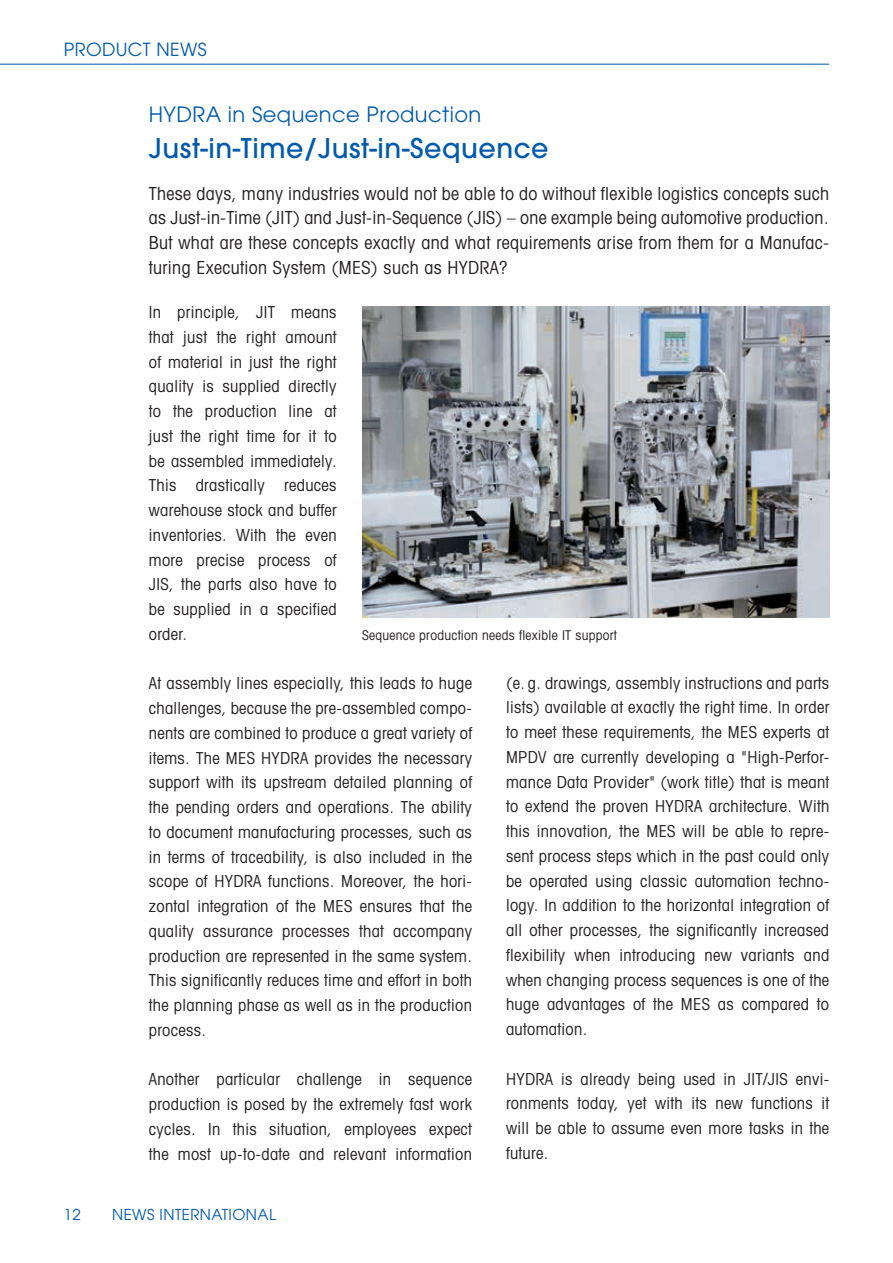
<style>
.page{position:relative;width:893px;height:1263px;background:#fff}
.page>*{position:absolute;margin:0;border:0;box-sizing:border-box;transform-origin:0 0}
.t1{font:500 27px "Avant Garde";letter-spacing:.02em;color:#015aaa}
.t2{font:21px "Avant Garde";letter-spacing:.02em;color:#015aaa}
.t3{font:condensed 18px/24.8px "Avant Garde";letter-spacing:.02em;color:#231f20;text-align:justify}
.t4{font:18px "Avant Garde";letter-spacing:.02em;color:#015aaa}
.t5{font:condensed 16.5px/24.8px "Avant Garde";letter-spacing:.02em;color:#231f20;text-align:justify}
.t6{font:15px "Avant Garde";letter-spacing:.03em;color:#015aaa}
.t7{font:condensed 13.5px "Avant Garde";letter-spacing:.02em;color:#231f20}
</style>
<div class="page">
<hr style="left:0;top:64px;width:829px;height:1px;background:#015aaa">
<img style="left:362px;top:306px;width:467px;height:311px">
<p class="t4" style="left:64px;top:39px;width:144px">PRODUCT NEWS</p>
<p class="t2" style="left:149px;top:102px;width:334px">HYDRA in Sequence Production</p>
<h1 class="t1" style="left:149px;top:131px;width:401px">Just-in-Time/Just-in-Sequence</h1>
<p class="t3" style="left:149px;top:180px;width:682px">These days, many industries would not be able to do without flexible logistics concepts such as Just-in-Time (JIT) and Just-in-Sequence (JIS) – one example being automotive production.<br>But what are these concepts exactly and what requirements arise from them for a Manufac&shy;turing Execution System (MES) such as HYDRA?</p>
<p class="t5" style="left:149px;top:299px;width:189px">In principle, JIT means that just the right amount of material in just the right quality is supplied directly to the production line at just the right time for it to be assembled immediately.<br>This drastically reduces warehouse stock and buffer inventories. With the even more precise process of JIS, the parts also have to be supplied in a specified order.</p>
<p class="t5" style="left:149px;top:671px;width:325px">At assembly lines especially, this leads to huge challenges, because the pre-assembled compo&shy;nents are combined to produce a great variety of items. The MES HYDRA provides the necessary support with its upstream detailed planning of the pending orders and operations. The ability to document manufacturing processes, such as in terms of traceability, is also included in the scope of HYDRA functions. Moreover, the hori&shy;zontal integration of the MES ensures that the quality assurance processes that accompany production are represented in the same system.<br>This significantly reduces time and effort in both the planning phase as well as in the production process.</p>
<p class="t5" style="left:149px;top:1067px;width:325px">Another particular challenge in sequence production is posed by the extremely fast work cycles. In this situation, employees expect the most up-to-date and relevant information</p>
<p class="t7" style="left:362px;top:626px;width:256px">Sequence production needs flexible IT support</p>
<p class="t5" style="left:506px;top:670px;width:325px">(e. g. drawings, assembly instructions and parts lists) available at exactly the right time. In order to meet these requirements, the MES experts at MPDV are currently developing a "High-Perfor&shy;mance Data Provider" (work title) that is meant to extend the proven HYDRA architecture. With this innovation, the MES will be able to repre&shy;sent process steps which in the past could only be operated using classic automation techno&shy;logy. In addition to the horizontal integration of all other processes, the significantly increased flexibility when introducing new variants and when changing process sequences is one of the huge advantages of the MES as compared to automation.</p>
<p class="t5" style="left:506px;top:1066px;width:325px">HYDRA is already being used in JIT/JIS envi&shy;ronments today, yet with its new functions it will be able to assume even more tasks in the future.</p>
<p class="t6" style="left:64px;top:1206px;width:19px">12</p>
<p class="t6" style="left:112px;top:1206px;width:165px">NEWS INTERNATIONAL</p>
</div>
